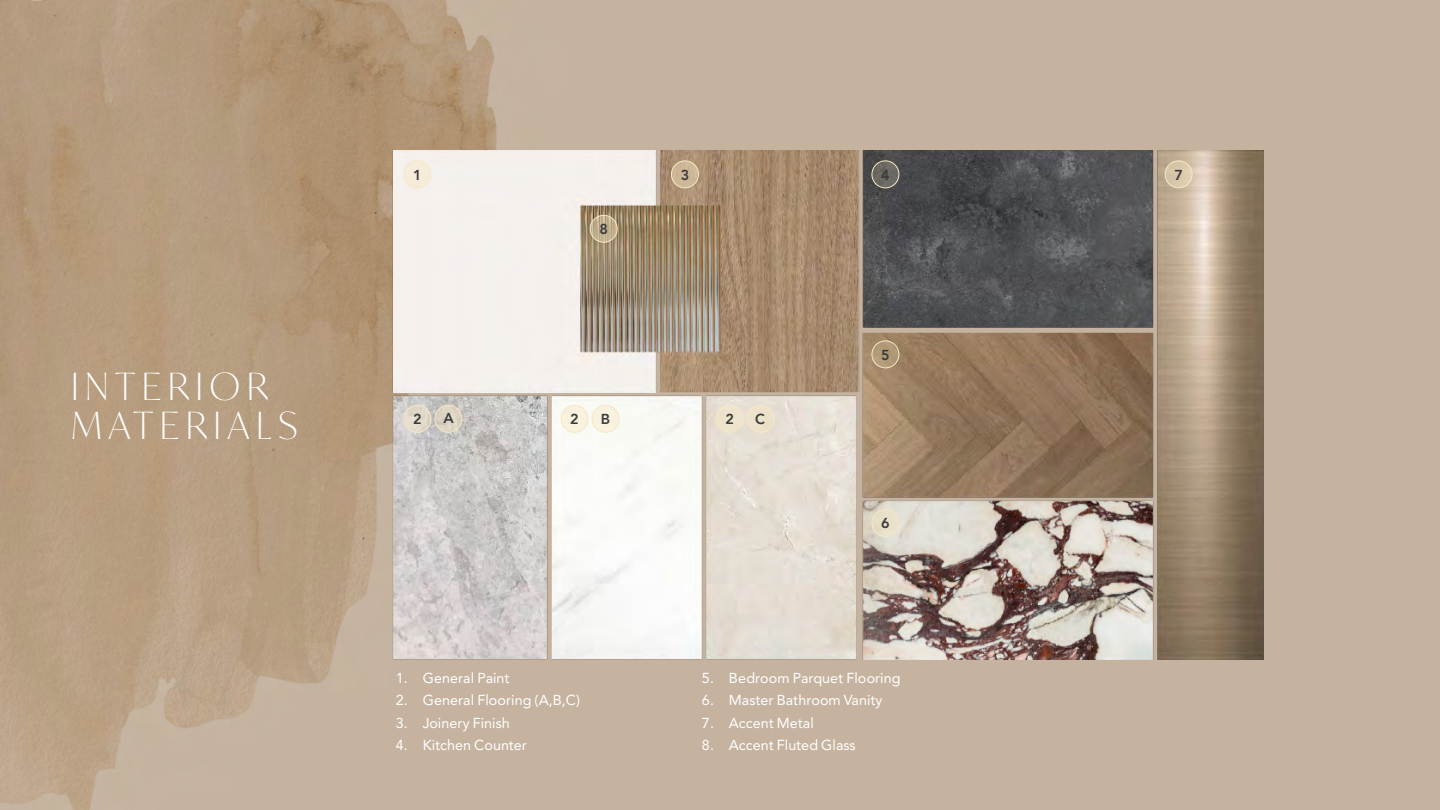
<style>
.page{position:relative;width:1440px;height:810px;background:#fff}
.page>*{position:absolute;margin:0;border:0;box-sizing:border-box;transform-origin:0 0}
.t1{font:100 37.5px/39px "Ivy Mode";letter-spacing:.17em;color:#fff}
.t2{font:15.75px "Bahij Janna";letter-spacing:.005em;color:#fff}
.t3{font:700 15.75px "Bahij Janna";color:#3b3b3b}
</style>
<div class="page">
<img style="left:1px;top:0;width:1438px;height:810px">
<img style="left:376px;top:146px;width:905px;height:518px">
<div style="left:404px;top:161px;width:27px;height:27px;background:#f5ecda;border-radius:50%"></div>
<div style="left:404px;top:160px;width:27px;height:28px;border:1px solid #f7e8c4;border-radius:50%"></div>
<div style="left:404px;top:405px;width:27px;height:27px;background:#e2dbca;border-radius:50%"></div>
<div style="left:404px;top:405px;width:27px;height:28px;border:1px solid #f7e8c4;border-radius:50%"></div>
<div style="left:561px;top:405px;width:27px;height:27px;background:#f8f2de;border-radius:50%"></div>
<div style="left:561px;top:405px;width:27px;height:28px;border:1px solid #f7e8c4;border-radius:50%"></div>
<div style="left:716px;top:405px;width:27px;height:27px;background:#eee3cd;border-radius:50%"></div>
<div style="left:716px;top:405px;width:27px;height:28px;border:1px solid #f7e8c4;border-radius:50%"></div>
<svg style="left:435px;top:405px;width:27px;height:27px"></svg>
<div style="left:435px;top:405px;width:27px;height:28px;border:1px solid #f7e8c4;border-radius:50%"></div>
<div style="left:592px;top:405px;width:27px;height:27px;background:#f8f2df;border-radius:50%"></div>
<div style="left:592px;top:405px;width:28px;height:28px;border:1px solid #f7e8c4;border-radius:50%"></div>
<div style="left:747px;top:405px;width:27px;height:27px;background:#ece1cb;border-radius:50%"></div>
<div style="left:747px;top:405px;width:28px;height:28px;border:1px solid #f7e8c4;border-radius:50%"></div>
<div style="left:872px;top:341px;width:27px;height:27px;background:#b29a78;border-radius:50%"></div>
<div style="left:872px;top:340px;width:27px;height:28px;border:1px solid #f7e8c4;border-radius:50%"></div>
<div style="left:872px;top:509px;width:27px;height:27px;background:#e8e0ca;border-radius:50%"></div>
<div style="left:872px;top:509px;width:27px;height:28px;border:1px solid #f7e8c4;border-radius:50%"></div>
<div style="left:1165px;top:161px;width:27px;height:27px;background:#d9c9aa;border-radius:50%"></div>
<div style="left:1165px;top:160px;width:27px;height:28px;border:1px solid #f7e8c4;border-radius:50%"></div>
<svg style="left:590px;top:215px;width:27px;height:27px"></svg>
<div style="left:590px;top:215px;width:28px;height:28px;border:1px solid #f7e8c4;border-radius:50%"></div>
<div style="left:671px;top:161px;width:27px;height:27px;background:#ceb798;border-radius:50%"></div>
<div style="left:671px;top:160px;width:28px;height:28px;border:1px solid #f7e8c4;border-radius:50%"></div>
<svg style="left:872px;top:161px;width:27px;height:27px"></svg>
<div style="left:872px;top:160px;width:27px;height:28px;border:1px solid #f7e8c4;border-radius:50%"></div>
<h1 class="t1" style="left:71px;top:366px;width:228px">INTERIOR<br>MATERIALS</h1>
<p class="t3" style="left:413px;top:165px;width:10px">1</p>
<p class="t3" style="left:599px;top:219px;width:10px">8</p>
<p class="t3" style="left:681px;top:165px;width:10px">3</p>
<p class="t3" style="left:881px;top:165px;width:10px">4</p>
<p class="t3" style="left:881px;top:345px;width:10px">5</p>
<p class="t3" style="left:413px;top:409px;width:10px">2</p>
<p class="t3" style="left:444px;top:408px;width:12px">A</p>
<p class="t3" style="left:570px;top:409px;width:10px">2</p>
<p class="t3" style="left:601px;top:409px;width:11px">B</p>
<p class="t3" style="left:725px;top:409px;width:10px">2</p>
<p class="t3" style="left:755px;top:409px;width:11px">C</p>
<p class="t3" style="left:881px;top:514px;width:10px">6</p>
<p class="t2" style="left:396px;top:668px;width:115px">1. General Paint</p>
<p class="t2" style="left:396px;top:690px;width:186px">2. General Flooring (A,B,C)</p>
<p class="t2" style="left:396px;top:713px;width:116px">3. Joinery Finish</p>
<p class="t2" style="left:396px;top:735px;width:133px">4. Kitchen Counter</p>
<p class="t2" style="left:702px;top:668px;width:200px">5. Bedroom Parquet Flooring</p>
<p class="t2" style="left:702px;top:690px;width:182px">6. Master Bathroom Vanity</p>
<p class="t2" style="left:702px;top:713px;width:113px">7. Accent Metal</p>
<p class="t2" style="left:702px;top:735px;width:155px">8. Accent Fluted Glass</p>
<p class="t3" style="left:1174px;top:165px;width:10px">7</p>
</div>
